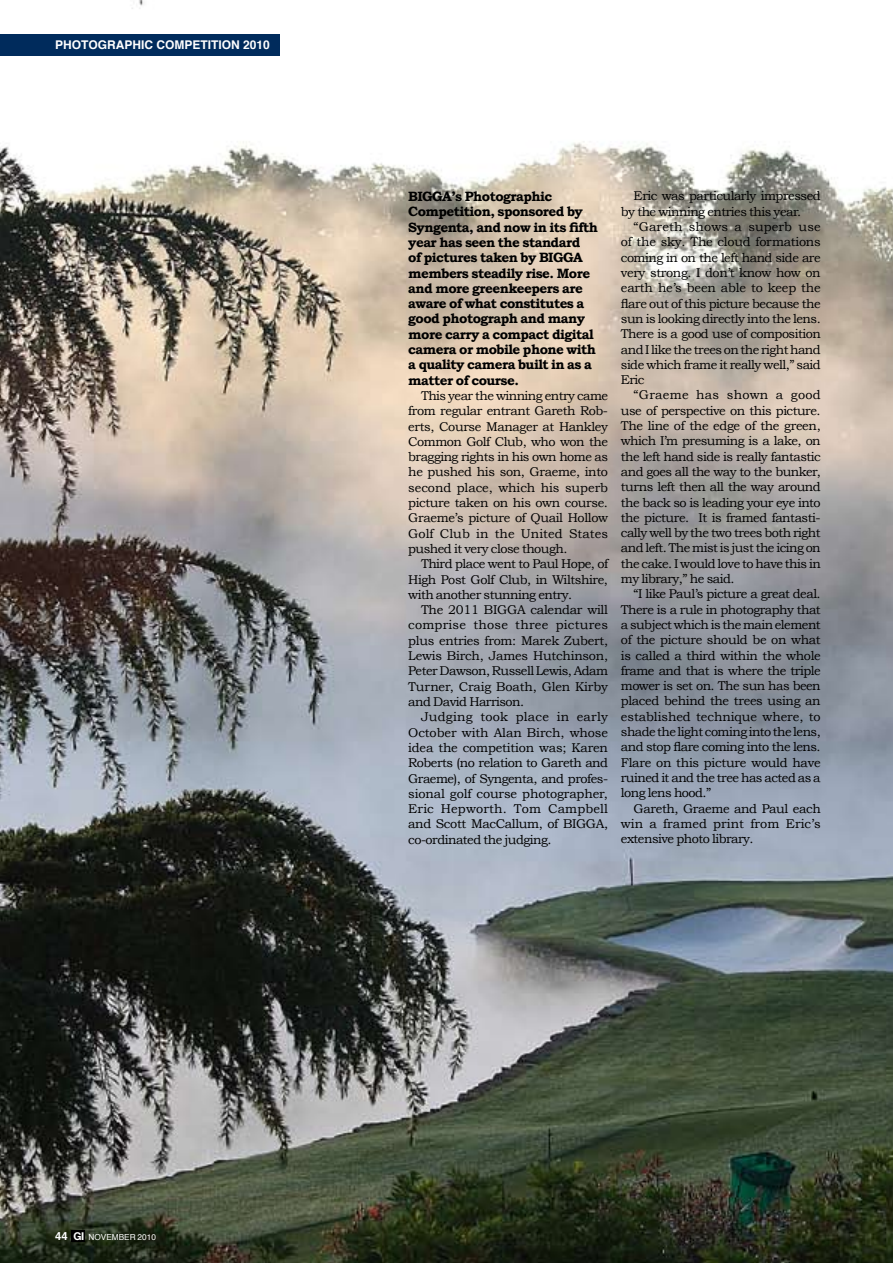
<style>
.page{position:relative;width:893px;height:1263px;background:#fff}
.page>*{position:absolute;margin:0;border:0;box-sizing:border-box;transform-origin:0 0}
.t1{font:700 13.5px/15.3px "Bookman Old Style";letter-spacing:-.04em;color:#000}
.t2{font:12.75px/15.3px "Bookman Old Style";letter-spacing:-.04em;color:#000;text-align:justify}
.t3{font:700 12px "Helvetica";color:#fff}
.t4{font:8.25px "Helvetica";color:#fff}
.s1{font-weight:700;font-size:11.25px}
.s2{font-family:"Helvetica Neue";font-weight:700;font-size:10.8px}
</style>
<div class="page">
<img style="left:0;top:0;width:893px;height:1263px">
<div style="left:71px;top:1230px;width:14px;height:11px;background:#000"></div>
<div style="left:0;top:34px;width:280px;height:21px;background:#002b5c"></div>
<p class="t3" style="left:55px;top:35px;width:26px">PHOTO</p>
<p class="t3" style="left:98px;top:35px;width:174px">GRAPHIC COMPETITION 2010</p>
<p class="t1" style="left:408px;top:189px;width:191px">BIGGA’s Photographic<br>Competition, sponsored by<br>Syngenta, and now in its fifth year has seen the standard<br>of pictures taken by BIGGA members steadily rise. More and more greenkeepers are aware of what constitutes a good photograph and many more carry a compact digital camera or mobile phone with a quality camera built in as a matter of course.</p>
<p class="t2" style="left:408px;top:388px;width:201px;text-indent:13px">This year the winning entry came from regular entrant Gareth Rob&shy;erts, Course Manager at Hankley Common Golf Club, who won the bragging rights in his own home as he pushed his son, Graeme, into second place, which his superb picture taken on his own course.<br>Graeme’s picture of Quail Hollow Golf Club in the United States pushed it very close though.</p>
<p class="t2" style="left:408px;top:556px;width:201px;text-indent:13px">Third place went to Paul Hope, of High Post Golf Club, in Wiltshire, with another stunning entry.</p>
<p class="t2" style="left:408px;top:602px;width:201px;text-indent:13px">The 2011 BIGGA calendar will comprise those three pictures plus entries from: Marek Zubert, Lewis Birch, James Hutchinson, Peter Dawson, Russell Lewis, Adam Turner, Craig Boath, Glen Kirby and David Harrison.</p>
<p class="t2" style="left:408px;top:709px;width:201px;text-indent:13px">Judging took place in early October with Alan Birch, whose idea the competition was; Karen Roberts (no relation to Gareth and Graeme), of Syngenta, and profes&shy;sional golf course photographer, Eric Hepworth. Tom Campbell and Scott MacCallum, of BIGGA, co-ordinated the judging.</p>
<p class="t2" style="left:621px;top:188px;width:201px;text-indent:13px">Eric was particularly impressed by the winning entries this year.</p>
<p class="t2" style="left:621px;top:219px;width:201px;text-indent:13px">“Gareth shows a superb use of the sky. The cloud formations coming in on the left hand side are very strong. I don’t know how on earth he’s been able to keep the flare out of this picture because the sun is looking directly into the lens.<br>There is a good use of composition and I like the trees on the right hand side which frame it really well,” said Eric</p>
<p class="t2" style="left:621px;top:387px;width:201px;text-indent:13px">“Graeme has shown a good use of perspective on this picture.<br>The line of the edge of the green, which I’m presuming is a lake, on the left hand side is really fantastic and goes all the way to the bunker, turns left then all the way around the back so is leading your eye into the picture. It is framed fantasti&shy;cally well by the two trees both right and left. The mist is just the icing on the cake. I would love to have this in my library,” he said.</p>
<p class="t2" style="left:621px;top:586px;width:201px;text-indent:13px">“I like Paul’s picture a great deal.<br>There is a rule in photography that a subject which is the main element of the picture should be on what is called a third within the whole frame and that is where the triple mower is set on. The sun has been placed behind the trees using an established technique where, to shade the light coming into the lens, and stop flare coming into the lens.<br>Flare on this picture would have ruined it and the tree has acted as a long lens hood.”</p>
<p class="t2" style="left:621px;top:800px;width:201px;text-indent:13px">Gareth, Graeme and Paul each win a framed print from Eric’s extensive photo library.</p>
<p class="t4" style="left:55px;top:1231px;width:102px"><span class="s1">44</span> <span class="s2">GI</span> NOVEMBER 2010</p>
</div>
